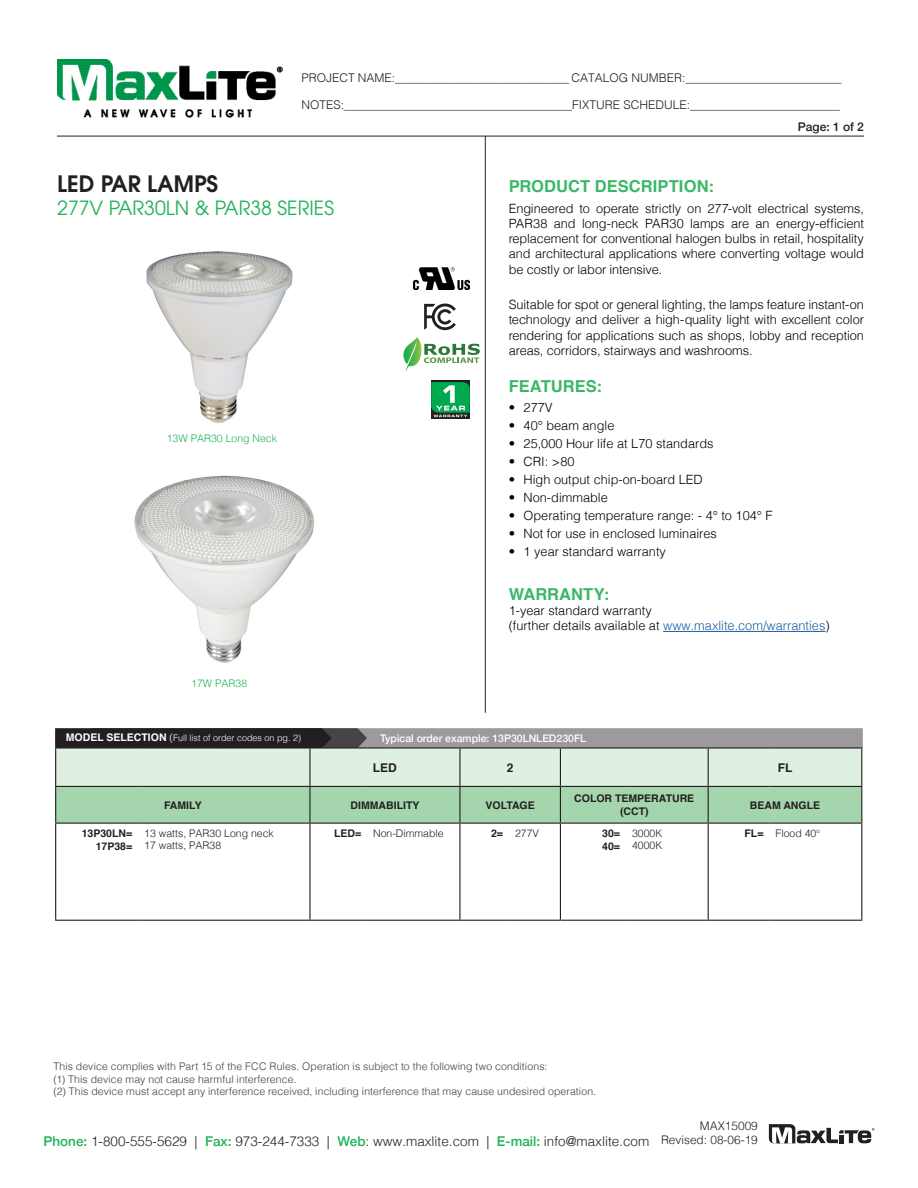
<style>
.page{position:relative;width:918px;height:1188px;background:#fff}
.page>*{position:absolute;margin:0;border:0;box-sizing:border-box;transform-origin:0 0}
.t1{font:600 22.5px "Avant Garde";color:#231f20}
.t2{font:19.5px "Avant Garde";color:#21b259}
.Blue_Headline{font:700 16.5px "Helvetica";letter-spacing:.005em;color:#3cb767}
.t3{font:300 13.5px "Helvetica";color:#231f20}
.Product_Description{font:300 12.75px/15.3px "Helvetica";color:#000;text-align:justify}
.t4{font:300 12px "Helvetica";color:#231f20}
.t5{font:500 12px "Helvetica Neue";color:#231f20}
.t6{font:700 12px "Helvetica";color:#231f20}
.t7{font:300 11.85px/14.2px "Helvetica";color:#231f20;text-align:right}
.Chart_Footnotes{font:300 10.5px "Helvetica";letter-spacing:.01em;color:#3e3e3f}
.t8{font:700 10.5px/12.6px "Helvetica";color:#231f20;text-align:center}
.t9{font:300 10.5px/12.6px "Helvetica";color:#231f20}
.t10{font:500 10.5px "Helvetica Neue";color:#fff}
.Body_Text__C{font:300 10.5px "Helvetica";color:#21b259}
.t11{font:300 9px "Helvetica";color:#fff}
.s1{color:#175d9e}
.s2{font-weight:700;font-size:10.5px}
.s3{font-size:10.5px}
.s4{font-family:"Helvetica Neue";font-weight:500;color:#21b259}
</style>
<div class="page">
<img style="left:57px;top:59px;width:226px;height:58px">
<hr style="left:57px;top:136px;width:807px;height:1px;background:#231f20">
<svg style="left:769px;top:1124px;width:105px;height:20px"></svg>
<hr style="left:485px;top:136px;width:1px;height:577px;background:#231f20">
<svg style="left:55px;top:728px;width:808px;height:95px;background:#b0c8b3"></svg>
<hr style="left:55px;top:824px;width:1px;height:96px;background:#231f20">
<hr style="left:560px;top:824px;width:1px;height:96px;background:#231f20">
<hr style="left:708px;top:824px;width:1px;height:96px;background:#231f20">
<hr style="left:55px;top:920px;width:83px;height:1px;background:#231f20">
<hr style="left:138px;top:920px;width:172px;height:1px;background:#231f20">
<hr style="left:310px;top:920px;width:57px;height:1px;background:#231f20">
<hr style="left:367px;top:920px;width:93px;height:1px;background:#231f20">
<hr style="left:460px;top:920px;width:49px;height:1px;background:#231f20">
<hr style="left:509px;top:920px;width:51px;height:1px;background:#231f20">
<hr style="left:560px;top:920px;width:66px;height:1px;background:#231f20">
<hr style="left:626px;top:920px;width:82px;height:1px;background:#231f20">
<hr style="left:708px;top:920px;width:61px;height:1px;background:#231f20">
<hr style="left:770px;top:920px;width:92px;height:1px;background:#231f20">
<hr style="left:560px;top:787px;width:1px;height:36px;background:#231f20">
<hr style="left:310px;top:823px;width:57px;height:1px;background:#231f20">
<hr style="left:367px;top:823px;width:93px;height:1px;background:#231f20">
<hr style="left:460px;top:823px;width:49px;height:1px;background:#231f20">
<hr style="left:509px;top:823px;width:51px;height:1px;background:#231f20">
<hr style="left:560px;top:823px;width:66px;height:1px;background:#231f20">
<hr style="left:626px;top:823px;width:82px;height:1px;background:#231f20">
<hr style="left:310px;top:747px;width:57px;height:2px;background:#231f20">
<hr style="left:367px;top:747px;width:93px;height:2px;background:#231f20">
<hr style="left:310px;top:786px;width:57px;height:1px;background:#231f20">
<hr style="left:367px;top:786px;width:93px;height:1px;background:#231f20">
<hr style="left:560px;top:747px;width:66px;height:2px;background:#231f20">
<hr style="left:626px;top:747px;width:82px;height:2px;background:#231f20">
<hr style="left:560px;top:786px;width:66px;height:1px;background:#231f20">
<hr style="left:626px;top:786px;width:82px;height:1px;background:#231f20">
<hr style="left:861px;top:824px;width:1px;height:96px;background:#231f20">
<hr style="left:55px;top:787px;width:1px;height:36px;background:#231f20">
<hr style="left:55px;top:823px;width:83px;height:1px;background:#231f20">
<hr style="left:138px;top:823px;width:172px;height:1px;background:#231f20">
<hr style="left:55px;top:747px;width:83px;height:2px;background:#231f20">
<hr style="left:55px;top:749px;width:1px;height:37px;background:#231f20">
<hr style="left:138px;top:747px;width:172px;height:2px;background:#231f20">
<hr style="left:55px;top:786px;width:83px;height:1px;background:#231f20">
<hr style="left:138px;top:786px;width:172px;height:1px;background:#231f20">
<hr style="left:309px;top:824px;width:2px;height:96px;background:#231f20">
<hr style="left:459px;top:824px;width:2px;height:96px;background:#231f20">
<hr style="left:708px;top:787px;width:1px;height:36px;background:#231f20">
<hr style="left:861px;top:787px;width:1px;height:36px;background:#231f20">
<hr style="left:708px;top:823px;width:61px;height:1px;background:#231f20">
<hr style="left:770px;top:823px;width:92px;height:1px;background:#231f20">
<hr style="left:708px;top:747px;width:61px;height:2px;background:#231f20">
<hr style="left:708px;top:749px;width:1px;height:37px;background:#231f20">
<hr style="left:770px;top:747px;width:92px;height:2px;background:#231f20">
<hr style="left:861px;top:749px;width:1px;height:37px;background:#231f20">
<hr style="left:708px;top:786px;width:61px;height:1px;background:#231f20">
<hr style="left:770px;top:786px;width:92px;height:1px;background:#231f20">
<hr style="left:309px;top:787px;width:2px;height:36px;background:#231f20">
<hr style="left:459px;top:787px;width:2px;height:36px;background:#231f20">
<hr style="left:309px;top:749px;width:2px;height:37px;background:#231f20">
<hr style="left:460px;top:747px;width:49px;height:2px;background:#231f20">
<hr style="left:459px;top:749px;width:2px;height:37px;background:#231f20">
<hr style="left:509px;top:747px;width:51px;height:2px;background:#231f20">
<hr style="left:560px;top:749px;width:1px;height:37px;background:#231f20">
<hr style="left:460px;top:786px;width:49px;height:1px;background:#231f20">
<hr style="left:509px;top:786px;width:51px;height:1px;background:#231f20">
<img style="left:146px;top:251px;width:147px;height:171px">
<img style="left:134px;top:475px;width:181px;height:188px">
<svg style="left:424px;top:304px;width:32px;height:26px"></svg>
<svg style="left:403px;top:337px;width:77px;height:34px"></svg>
<img style="left:414px;top:268px;width:56px;height:21px">
<svg style="left:431px;top:381px;width:39px;height:38px"></svg>
<svg style="left:431px;top:382px;width:39px;height:35px"></svg>
<hr style="left:663px;top:631px;width:162px;height:1px;background:#175d9e">
<p class="t4" style="left:301px;top:68px;width:542px">PROJECT NAME:_____________________________ CATALOG NUMBER:__________________________</p>
<p class="t4" style="left:301px;top:95px;width:540px">NOTES:______________________________________FIXTURE SCHEDULE:_________________________</p>
<p class="t1" style="left:57px;top:169px;width:163px">LED PAR LAMPS</p>
<p class="t2" style="left:57px;top:197px;width:278px">277V PAR30LN &amp; PAR38 SERIES</p>
<p class="Body_Text__C" style="left:167px;top:430px;width:112px">13W PAR30 Long Neck</p>
<p class="Body_Text__C" style="left:191px;top:674px;width:58px">17W PAR38</p>
<p class="t5" style="left:798px;top:118px;width:68px">Page: 1 of 2</p>
<p class="Blue_Headline" style="left:509px;top:173px;width:207px">PRODUCT DESCRIPTION:</p>
<p class="Product_Description" style="left:509px;top:199px;width:357px">Engineered to operate strictly on 277-volt electrical systems, PAR38 and long-neck PAR30 lamps are an energy-efficient replacement for conventional halogen bulbs in retail, hospitality and architectural applications where converting voltage would be costly or labor intensive.</p>
<p class="Product_Description" style="left:509px;top:296px;width:357px">Suitable for spot or general lighting, the lamps feature instant-on technology and deliver a high-quality light with excellent color rendering for applications such as shops, lobby and reception areas, corridors, stairways and washrooms.</p>
<p class="Blue_Headline" style="left:509px;top:373px;width:95px">FEATURES:</p>
<p class="Product_Description" style="left:509px;top:399px;width:45px">• 277V</p>
<p class="Product_Description" style="left:509px;top:417px;width:107px">• 40° beam angle</p>
<p class="Product_Description" style="left:509px;top:435px;width:206px">• 25,000 Hour life at L70 standards</p>
<p class="Product_Description" style="left:509px;top:453px;width:67px">• CRI: &gt;80</p>
<p class="Product_Description" style="left:509px;top:471px;width:196px">• High output chip-on-board LED</p>
<p class="Product_Description" style="left:509px;top:489px;width:101px">• Non-dimmable</p>
<p class="Product_Description" style="left:509px;top:507px;width:265px">• Operating temperature range: - 4° to 104° F</p>
<p class="Product_Description" style="left:509px;top:525px;width:210px">• Not for use in enclosed luminaires</p>
<p class="Product_Description" style="left:509px;top:543px;width:159px">• 1 year standard warranty</p>
<p class="Blue_Headline" style="left:509px;top:581px;width:102px">WARRANTY:</p>
<p class="Product_Description" style="left:509px;top:602px;width:145px">1-year standard warranty</p>
<p class="Product_Description" style="left:509px;top:617px;width:322px">(further details available at <span class="s1">www.maxlite.com/warranties</span>)</p>
<p class="t11" style="left:66px;top:730px;width:237px"><span class="s2">MODEL SELECTION</span> <span class="s3">(</span>Full list of order codes on pg. 2)</p>
<p class="t10" style="left:380px;top:730px;width:208px">Typical order example: 13P30LNLED230FL</p>
<p class="t6" style="left:373px;top:758px;width:25px">LED</p>
<p class="t6" style="left:507px;top:758px;width:8px">2</p>
<p class="t6" style="left:778px;top:758px;width:16px">FL</p>
<p class="t8" style="left:82px;top:827px;width:52px">13P30LN=</p>
<p class="t8" style="left:96px;top:840px;width:38px">17P38=</p>
<p class="t8" style="left:164px;top:799px;width:39px">FAMILY</p>
<p class="t8" style="left:351px;top:799px;width:70px">DIMMABILITY</p>
<p class="t8" style="left:486px;top:799px;width:51px">VOLTAGE</p>
<p class="t8" style="left:574px;top:793px;width:121px">COLOR TEMPERATURE (CCT)</p>
<p class="t8" style="left:750px;top:799px;width:72px">BEAM ANGLE</p>
<p class="t9" style="left:144px;top:826px;width:131px">13 watts, PAR30 Long neck<br>17 watts, PAR38</p>
<p class="t8" style="left:334px;top:827px;width:29px">LED=</p>
<p class="t9" style="left:373px;top:826px;width:72px">Non-Dimmable</p>
<p class="t8" style="left:491px;top:827px;width:13px">2=</p>
<p class="t9" style="left:515px;top:826px;width:25px">277V</p>
<p class="t8" style="left:602px;top:827px;width:19px">30=</p>
<p class="t8" style="left:602px;top:840px;width:19px">40=</p>
<p class="t9" style="left:632px;top:826px;width:32px">3000K<br>4000K</p>
<p class="t8" style="left:745px;top:827px;width:20px">FL=</p>
<p class="t9" style="left:776px;top:826px;width:46px">Flood 40<sup>o</sup></p>
<p class="Chart_Footnotes" style="left:53px;top:1058px;width:496px">This device complies with Part 15 of the FCC Rules. Operation is subject to the following two conditions:</p>
<p class="Chart_Footnotes" style="left:53px;top:1070px;width:245px">(1) This device may not cause harmful interference.</p>
<p class="Chart_Footnotes" style="left:53px;top:1083px;width:544px">(2) This device must accept any interference received, including interference that may cause undesired operation.</p>
<p class="t3" style="left:44px;top:1130px;width:607px"><span class="s4">Phone:</span> 1-800-555-5629 | <span class="s4">Fax:</span> 973-244-7333 | <span class="s4">Web</span>: www.maxlite.com | <span class="s4">E-mail:</span> info@maxlite.com</p>
<p class="t7" style="left:661px;top:1117px;width:98px">MAX15009<br>Revised: 08-06-19</p>
</div>
